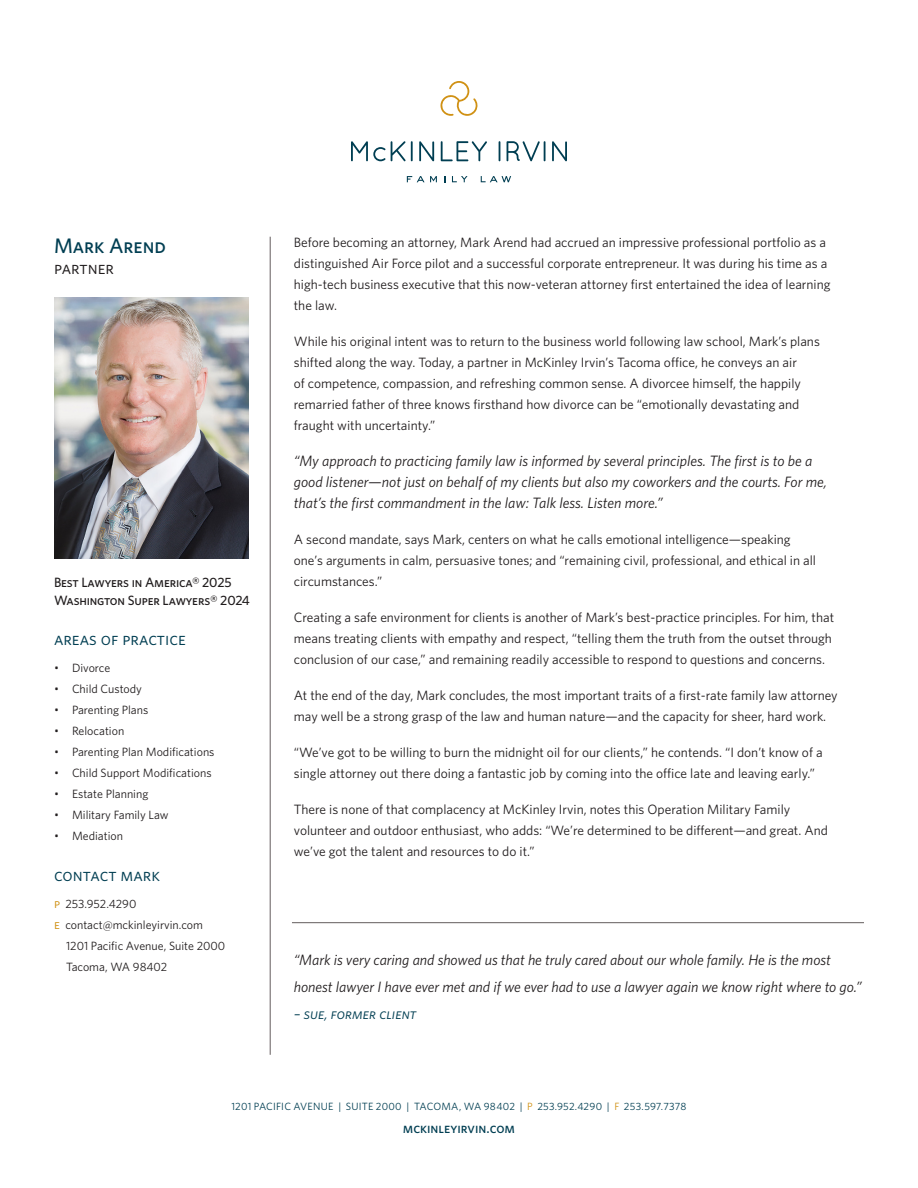
<style>
.page{position:relative;width:918px;height:1188px;background:#fff}
.page>*{position:absolute;margin:0;border:0;box-sizing:border-box;transform-origin:0 0}
.t1{font:500 21px "Whitney";color:#003e52}
.t2{font:18px "Whitney";color:#003e52}
.t3{font:18px "Whitney";color:#201c1d}
.t4{font:italic 15px/21px "Whitney";letter-spacing:-.005em;color:#201c1d}
.t5{font:italic 15px "Whitney";letter-spacing:-.005em;color:#003e52}
.t6{font:500 14.25px "Whitney";color:#003e52}
.t7{font:13.5px/21px "Whitney";color:#201c1d}
.t8{font:500 13.5px/18px "Whitney";letter-spacing:-.01em;color:#201c1d}
.t9{font:12px "Whitney";color:#201c1d}
.t10{font:10.5px "Whitney";letter-spacing:.015em;color:#003e52}
.s1{font-weight:300;color:#231f20}
.s2{font-size:13.5px;color:#d09114}
.s3{color:#d09114}
</style>
<div class="page">
<svg style="left:351px;top:141px;width:55px;height:20px"></svg>
<hr style="left:411px;top:141px;width:2px;height:20px;background:#003e52">
<svg style="left:419px;top:141px;width:15px;height:20px"></svg>
<svg style="left:441px;top:141px;width:46px;height:20px"></svg>
<svg style="left:499px;top:141px;width:1px;height:20px"></svg>
<svg style="left:507px;top:141px;width:33px;height:20px"></svg>
<hr style="left:544px;top:141px;width:2px;height:20px;background:#003e52">
<svg style="left:552px;top:141px;width:15px;height:20px"></svg>
<svg style="left:407px;top:176px;width:30px;height:6px"></svg>
<svg style="left:452px;top:176px;width:16px;height:6px"></svg>
<svg style="left:481px;top:176px;width:30px;height:6px"></svg>
<svg style="left:440px;top:81px;width:38px;height:35px"></svg>
<img style="left:54px;top:298px;width:194px;height:261px">
<hr style="left:270px;top:237px;width:1px;height:818px;background:#635c5d">
<hr style="left:292px;top:922px;width:572px;height:1px;background:#635c5d">
<p class="t1" style="left:54px;top:232px;width:113px">Mark Arend</p>
<p class="t3" style="left:54px;top:256px;width:62px">partner</p>
<p class="t8" style="left:54px;top:573px;width:197px">Best Lawyers in America® 2025<br>Washington Super Lawyers® 2024</p>
<p class="t2" style="left:54px;top:627px;width:133px">areas of practice</p>
<p class="t9" style="left:54px;top:660px;width:58px"><span class="s1">•</span> Divorce</p>
<p class="t9" style="left:54px;top:681px;width:90px"><span class="s1">•</span> Child Custody</p>
<p class="t9" style="left:54px;top:702px;width:96px"><span class="s1">•</span> Parenting Plans</p>
<p class="t9" style="left:54px;top:723px;width:72px"><span class="s1">•</span> Relocation</p>
<p class="t9" style="left:54px;top:744px;width:162px"><span class="s1">•</span> Parenting Plan Modifications</p>
<p class="t9" style="left:54px;top:765px;width:159px"><span class="s1">•</span> Child Support Modifications</p>
<p class="t9" style="left:54px;top:786px;width:96px"><span class="s1">•</span> Estate Planning</p>
<p class="t9" style="left:54px;top:807px;width:116px"><span class="s1">•</span> Military Family Law</p>
<p class="t9" style="left:54px;top:828px;width:71px"><span class="s1">•</span> Mediation</p>
<p class="t2" style="left:54px;top:862px;width:108px">contact mark</p>
<p class="t9" style="left:54px;top:895px;width:84px"><span class="s2">p</span> 253.952.4290</p>
<p class="t9" style="left:54px;top:916px;width:150px"><span class="s2">e</span> contact@mckinleyirvin.com</p>
<p class="t9" style="left:66px;top:937px;width:161px">1201 Pacific Avenue, Suite 2000</p>
<p class="t9" style="left:66px;top:958px;width:103px">Tacoma, WA 98402</p>
<p class="t7" style="left:294px;top:232px;width:538px">Before becoming an attorney, Mark Arend had accrued an impressive professional portfolio as a distinguished Air Force pilot and a successful corporate entrepreneur. It was during his time as a high-tech business executive that this now-veteran attorney first entertained the idea of learning the law.</p>
<p class="t7" style="left:294px;top:331px;width:528px">While his original intent was to return to the business world following law school, Mark’s plans shifted along the way. Today, a partner in McKinley Irvin’s Tacoma office, he conveys an air<br>of competence, compassion, and refreshing common sense. A divorcee himself, the happily remarried father of three knows firsthand how divorce can be “emotionally devastating and fraught with uncertainty.”</p>
<p class="t4" style="left:294px;top:450px;width:535px">“My approach to practicing family law is informed by several principles. The first is to be a good listener—not just on behalf of my clients but also my coworkers and the courts. For me, that’s the first commandment in the law: Talk less. Listen more.”</p>
<p class="t7" style="left:294px;top:529px;width:524px">A second mandate, says Mark, centers on what he calls emotional intelligence—speaking one’s arguments in calm, persuasive tones; and “remaining civil, professional, and ethical in all circumstances.”</p>
<p class="t7" style="left:294px;top:607px;width:542px">Creating a safe environment for clients is another of Mark’s best-practice principles. For him, that means treating clients with empathy and respect, “telling them the truth from the outset through conclusion of our case,” and remaining readily accessible to respond to questions and concerns.</p>
<p class="t7" style="left:294px;top:685px;width:545px">At the end of the day, Mark concludes, the most important traits of a first-rate family law attorney may well be a strong grasp of the law and human nature—and the capacity for sheer, hard work.</p>
<p class="t7" style="left:294px;top:742px;width:530px">“We’ve got to be willing to burn the midnight oil for our clients,” he contends. “I don’t know of a single attorney out there doing a fantastic job by coming into the office late and leaving early.”</p>
<p class="t7" style="left:294px;top:799px;width:536px">There is none of that complacency at McKinley Irvin, notes this Operation Military Family volunteer and outdoor enthusiast, who adds: “We’re determined to be different—and great. And we’ve got the talent and resources to do it.”</p>
<p class="t4" style="left:294px;top:946px;width:569px;line-height:27px">“Mark is very caring and showed us that he truly cared about our whole family. He is the most honest lawyer I have ever met and if we ever had to use a lawyer again we know right where to go.”</p>
<p class="t5" style="left:294px;top:1003px;width:124px">– sue, former client</p>
<p class="t10" style="left:231px;top:1100px;width:457px">1201 PACIFIC AVENUE | SUITE 2000 | TACOMA, WA 98402 | <span class="s3">P</span> 253.952.4290 | <span class="s3">F</span> 253.597.7378</p>
<p class="t6" style="left:403px;top:1118px;width:114px">mckinleyirvin.com</p>
</div>
